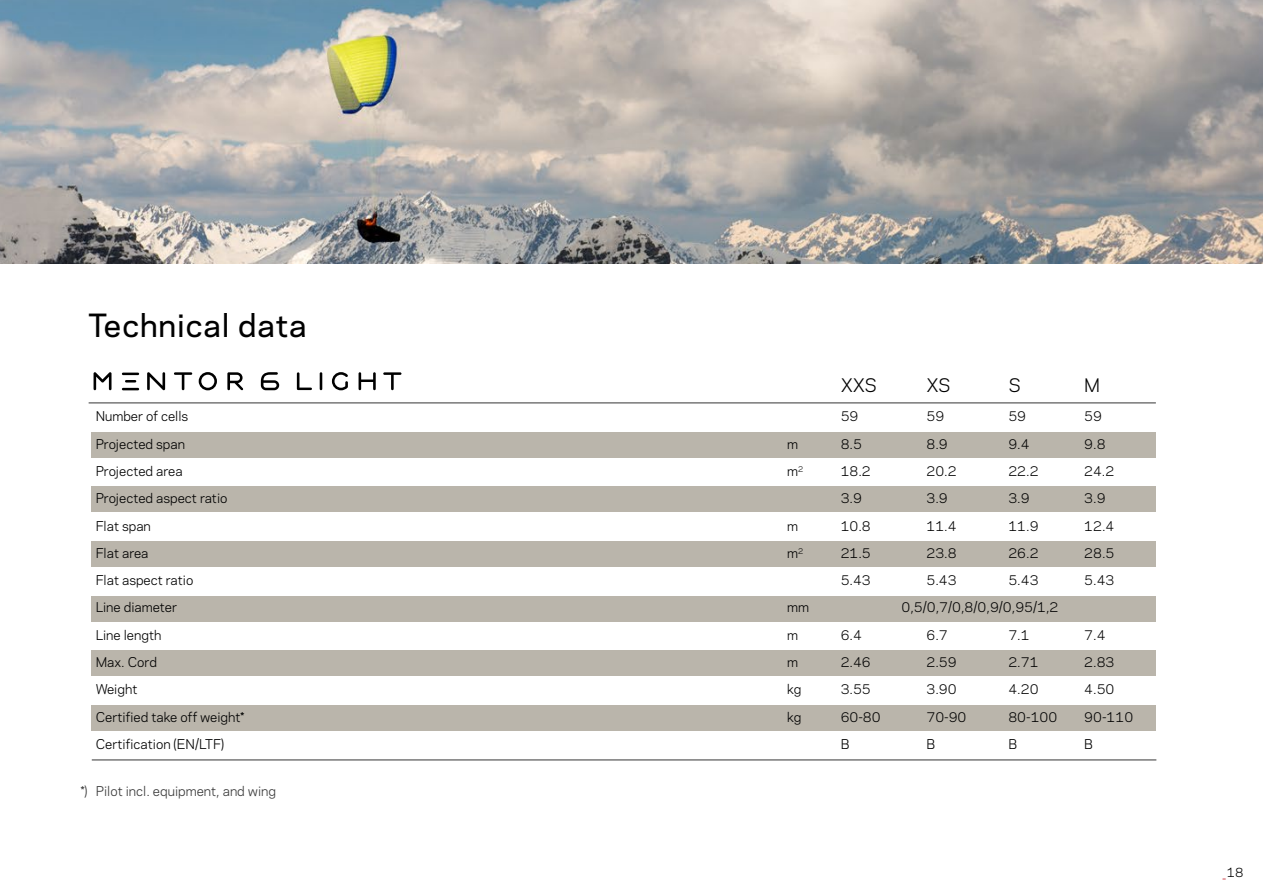
<style>
.page{position:relative;width:1263px;height:893px;background:#fff}
.page>*{position:absolute;margin:0;border:0;box-sizing:border-box;transform-origin:0 0}
.t1{font:500 30px "Galaxie Polaris";letter-spacing:.03em;color:#000}
.t2{font:17.55px "Galaxie Polaris";color:#000}
.t3{font:12.6px "Galaxie Polaris";color:#000}
.t4{font:12.6px "Galaxie Polaris";color:#393939}
.t5{font:12px "Galaxie Polaris";color:#000}
.s1{color:#c1212c}
</style>
<div class="page">
<div style="left:92px;top:432px;width:1064px;height:25px;background:#bab5ab"></div>
<div style="left:92px;top:487px;width:1064px;height:25px;background:#bab5ab"></div>
<div style="left:92px;top:541px;width:1064px;height:26px;background:#bab5ab"></div>
<div style="left:92px;top:596px;width:1064px;height:25px;background:#bab5ab"></div>
<div style="left:92px;top:650px;width:1064px;height:26px;background:#bab5ab"></div>
<div style="left:92px;top:705px;width:1064px;height:25px;background:#bab5ab"></div>
<hr style="left:89px;top:403px;width:1067px;height:1px;background:#000">
<hr style="left:92px;top:760px;width:1064px;height:1px;background:#000">
<img style="left:0;top:0;width:1263px;height:264px">
<svg style="left:383px;top:372px;width:18px;height:18px"></svg>
<svg style="left:359px;top:372px;width:17px;height:18px"></svg>
<svg style="left:332px;top:372px;width:16px;height:18px"></svg>
<svg style="left:320px;top:372px;width:2px;height:18px"></svg>
<svg style="left:297px;top:372px;width:15px;height:18px"></svg>
<svg style="left:94px;top:372px;width:149px;height:18px"></svg>
<svg style="left:261px;top:372px;width:18px;height:18px"></svg>
<h1 class="t1" style="left:89px;top:302px;width:220px">Technical data</h1>
<h2 class="t2" style="left:841px;top:372px;width:38px">XXS</h2>
<h2 class="t2" style="left:926px;top:372px;width:26px">XS</h2>
<h2 class="t2" style="left:1008px;top:372px;width:14px">S</h2>
<h2 class="t2" style="left:1084px;top:372px;width:18px">M</h2>
<p class="t3" style="left:96px;top:407px;width:94px">Number of cells</p>
<p class="t3" style="left:841px;top:407px;width:19px">59</p>
<p class="t3" style="left:926px;top:407px;width:19px">59</p>
<p class="t3" style="left:1008px;top:407px;width:19px">59</p>
<p class="t3" style="left:1084px;top:407px;width:19px">59</p>
<p class="t3" style="left:96px;top:434px;width:91px">Projected span</p>
<p class="t3" style="left:787px;top:434px;width:12px">m</p>
<p class="t3" style="left:841px;top:434px;width:23px">8.5</p>
<p class="t3" style="left:926px;top:434px;width:23px">8.9</p>
<p class="t3" style="left:1008px;top:434px;width:23px">9.4</p>
<p class="t3" style="left:1084px;top:434px;width:23px">9.8</p>
<p class="t3" style="left:96px;top:462px;width:88px">Projected area</p>
<p class="t3" style="left:787px;top:462px;width:18px">m<sup>2</sup></p>
<p class="t3" style="left:841px;top:462px;width:32px">18.2</p>
<p class="t3" style="left:926px;top:462px;width:32px">20.2</p>
<p class="t3" style="left:1008px;top:462px;width:32px">22.2</p>
<p class="t3" style="left:1084px;top:462px;width:32px">24.2</p>
<p class="t3" style="left:96px;top:489px;width:133px">Projected aspect ratio</p>
<p class="t3" style="left:841px;top:489px;width:23px">3.9</p>
<p class="t3" style="left:926px;top:489px;width:23px">3.9</p>
<p class="t3" style="left:1008px;top:489px;width:23px">3.9</p>
<p class="t3" style="left:1084px;top:489px;width:23px">3.9</p>
<p class="t3" style="left:96px;top:516px;width:57px">Flat span</p>
<p class="t3" style="left:787px;top:516px;width:12px">m</p>
<p class="t3" style="left:841px;top:516px;width:32px">10.8</p>
<p class="t3" style="left:926px;top:516px;width:32px">11.4</p>
<p class="t3" style="left:1008px;top:516px;width:32px">11.9</p>
<p class="t3" style="left:1084px;top:516px;width:32px">12.4</p>
<p class="t3" style="left:96px;top:544px;width:54px">Flat area</p>
<p class="t3" style="left:787px;top:544px;width:18px">m<sup>2</sup></p>
<p class="t3" style="left:841px;top:544px;width:32px">21.5</p>
<p class="t3" style="left:926px;top:544px;width:32px">23.8</p>
<p class="t3" style="left:1008px;top:544px;width:32px">26.2</p>
<p class="t3" style="left:1084px;top:544px;width:32px">28.5</p>
<p class="t3" style="left:96px;top:571px;width:99px">Flat aspect ratio</p>
<p class="t3" style="left:841px;top:571px;width:32px">5.43</p>
<p class="t3" style="left:926px;top:571px;width:32px">5.43</p>
<p class="t3" style="left:1008px;top:571px;width:32px">5.43</p>
<p class="t3" style="left:1084px;top:571px;width:32px">5.43</p>
<p class="t3" style="left:96px;top:598px;width:83px">Line diameter</p>
<p class="t3" style="left:787px;top:598px;width:23px">mm</p>
<p class="t3" style="left:901px;top:598px;width:158px">0,5/0,7/0,8/0,9/0,95/1,2</p>
<p class="t3" style="left:96px;top:625px;width:67px">Line length</p>
<p class="t3" style="left:787px;top:625px;width:12px">m</p>
<p class="t3" style="left:841px;top:625px;width:23px">6.4</p>
<p class="t3" style="left:926px;top:625px;width:23px">6.7</p>
<p class="t3" style="left:1008px;top:625px;width:23px">7.1</p>
<p class="t3" style="left:1084px;top:625px;width:23px">7.4</p>
<p class="t3" style="left:96px;top:653px;width:63px">Max. Cord</p>
<p class="t3" style="left:787px;top:653px;width:12px">m</p>
<p class="t3" style="left:841px;top:653px;width:32px">2.46</p>
<p class="t3" style="left:926px;top:653px;width:32px">2.59</p>
<p class="t3" style="left:1008px;top:653px;width:32px">2.71</p>
<p class="t3" style="left:1084px;top:653px;width:32px">2.83</p>
<p class="t3" style="left:96px;top:680px;width:43px">Weight</p>
<p class="t3" style="left:787px;top:680px;width:16px">kg</p>
<p class="t3" style="left:841px;top:680px;width:32px">3.55</p>
<p class="t3" style="left:926px;top:680px;width:32px">3.90</p>
<p class="t3" style="left:1008px;top:680px;width:32px">4.20</p>
<p class="t3" style="left:1084px;top:680px;width:32px">4.50</p>
<p class="t3" style="left:96px;top:707px;width:150px">Certified take off weight*</p>
<p class="t3" style="left:787px;top:707px;width:16px">kg</p>
<p class="t3" style="left:841px;top:707px;width:42px">60-80</p>
<p class="t3" style="left:926px;top:707px;width:42px">70-90</p>
<p class="t3" style="left:1008px;top:707px;width:50px">80-100</p>
<p class="t3" style="left:1084px;top:707px;width:50px">90-110</p>
<p class="t3" style="left:96px;top:735px;width:130px">Certification (EN/LTF)</p>
<p class="t3" style="left:841px;top:735px;width:10px">B</p>
<p class="t3" style="left:926px;top:735px;width:10px">B</p>
<p class="t3" style="left:1008px;top:735px;width:10px">B</p>
<p class="t3" style="left:1084px;top:735px;width:10px">B</p>
<p class="t4" style="left:81px;top:782px;width:197px">*) Pilot incl. equipment, and wing</p>
<p class="t5" style="left:1222px;top:863px;width:22px"><span class="s1">_</span>18</p>
</div>
